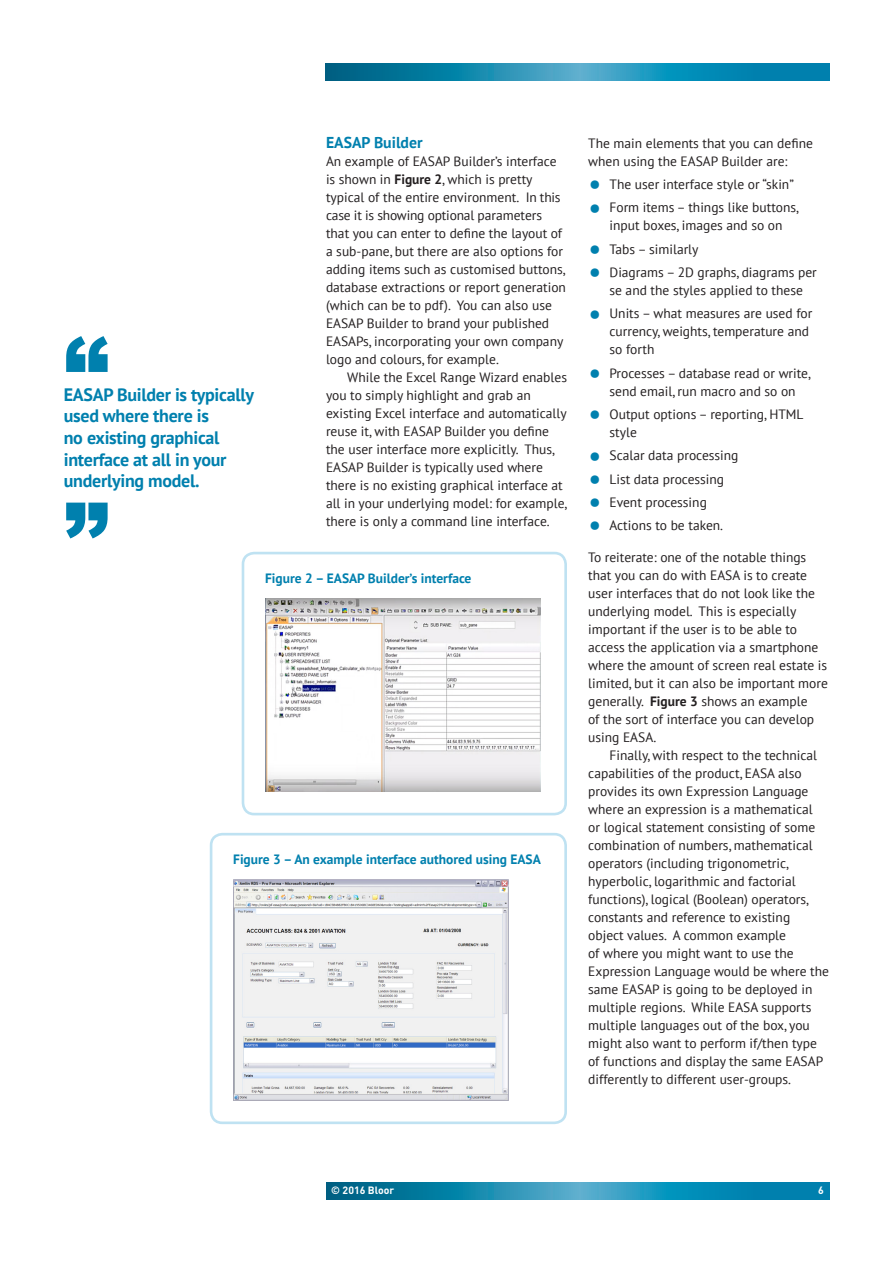
<style>
.page{position:relative;width:893px;height:1263px;background:#fff}
.page>*{position:absolute;margin:0;border:0;box-sizing:border-box;transform-origin:0 0}
.Chapter_Head{font:900 90px "Arial";color:#0080ae}
.BLOOR_PULL_QUOTE_12{font:700 18px/21.6px "PT Sans";letter-spacing:-.015em;color:#0080ae}
.BLOOR_SUBHEAD_10_5_1{font:700 15.75px "PT Sans";color:#0080ae}
.BLOOR_BODY_INDENT_4m{font:13.5px/18px "PT Sans";color:#231f20}
.BLOOR_FIGURE_CAPTION{font:700 13.5px "PT Sans";color:#0080ae}
.t1{font:700 10.5px "DIN";color:#fff}
.s1{font-weight:700}
.s2{font-size:30px;color:#0080ae}
</style>
<div class="page">
<svg style="left:326px;top:64px;width:503px;height:17px"></svg>
<svg style="left:326px;top:1182px;width:503px;height:17px"></svg>
<div style="left:242px;top:552px;width:325px;height:263px;border:3px solid #bfe2f2;border-radius:11px"></div>
<img style="left:265px;top:598px;width:275px;height:193px">
<div style="left:210px;top:833px;width:357px;height:291px;border:3px solid #bfe2f2;border-radius:11px"></div>
<img style="left:233px;top:880px;width:276px;height:220px">
<p class="Chapter_Head" style="left:64px;top:304px;width:46px">“</p>
<p class="BLOOR_PULL_QUOTE_12" style="left:64px;top:383px;width:192px">EASAP Builder is typically used where there is<br>no existing graphical interface at all in your underlying model.</p>
<p class="Chapter_Head" style="left:64px;top:471px;width:46px">”</p>
<p class="BLOOR_SUBHEAD_10_5_1" style="left:326px;top:132px;width:98px">EASAP Builder</p>
<p class="BLOOR_BODY_INDENT_4m" style="left:326px;top:152px;width:241px">An example of EASAP Builder’s interface is shown in <span class="s1">Figure 2</span>, which is pretty typical of the entire environment. In this case it is showing optional parameters that you can enter to define the layout of a sub-pane, but there are also options for adding items such as customised buttons, database extractions or report generation (which can be to pdf). You can also use EASAP Builder to brand your published EASAPs, incorporating your own company logo and colours, for example.</p>
<p class="BLOOR_BODY_INDENT_4m" style="left:326px;top:368px;width:243px;text-indent:21px">While the Excel Range Wizard enables you to simply highlight and grab an existing Excel interface and automatically reuse it, with EASAP Builder you define the user interface more explicitly. Thus, EASAP Builder is typically used where there is no existing graphical interface at all in your underlying model: for example, there is only a command line interface.</p>
<p class="BLOOR_FIGURE_CAPTION" style="left:265px;top:569px;width:208px">Figure 2 – EASAP Builder’s interface</p>
<p class="BLOOR_FIGURE_CAPTION" style="left:233px;top:850px;width:309px">Figure 3 – An example interface authored using EASA</p>
<p class="BLOOR_BODY_INDENT_4m" style="left:588px;top:134px;width:226px">The main elements that you can define when using the EASAP Builder are:</p>
<p class="BLOOR_BODY_INDENT_4m" style="left:588px;top:175px;width:207px"><span class="s2">•</span> The user interface style or “skin”</p>
<p class="BLOOR_BODY_INDENT_4m" style="left:588px;top:198px;width:212px;text-align:center"><span class="s2">•</span> Form items – things like buttons, input boxes, images and so on</p>
<p class="BLOOR_BODY_INDENT_4m" style="left:588px;top:240px;width:112px"><span class="s2">•</span> Tabs – similarly</p>
<p class="BLOOR_BODY_INDENT_4m" style="left:588px;top:263px;width:230px;text-align:center"><span class="s2">•</span> Diagrams – 2D graphs, diagrams per se and the styles applied to these</p>
<p class="BLOOR_BODY_INDENT_4m" style="left:609px;top:304px;width:204px;text-indent:-21px"><span class="s2">•</span> Units – what measures are used for currency, weights, temperature and so forth</p>
<p class="BLOOR_BODY_INDENT_4m" style="left:588px;top:364px;width:224px;text-align:center"><span class="s2">•</span> Processes – database read or write, send email, run macro and so on</p>
<p class="BLOOR_BODY_INDENT_4m" style="left:609px;top:405px;width:196px;text-indent:-21px"><span class="s2">•</span> Output options – reporting, HTML style</p>
<p class="BLOOR_BODY_INDENT_4m" style="left:588px;top:446px;width:152px"><span class="s2">•</span> Scalar data processing</p>
<p class="BLOOR_BODY_INDENT_4m" style="left:588px;top:469px;width:137px"><span class="s2">•</span> List data processing</p>
<p class="BLOOR_BODY_INDENT_4m" style="left:588px;top:493px;width:120px"><span class="s2">•</span> Event processing</p>
<p class="BLOOR_BODY_INDENT_4m" style="left:588px;top:516px;width:136px"><span class="s2">•</span> Actions to be taken.</p>
<p class="BLOOR_BODY_INDENT_4m" style="left:588px;top:548px;width:241px">To reiterate: one of the notable things that you can do with EASA is to create user interfaces that do not look like the underlying model. This is especially important if the user is to be able to access the application via a smartphone where the amount of screen real estate is limited, but it can also be important more generally. <span class="s1">Figure 3</span> shows an example<br>of the sort of interface you can develop using EASA.</p>
<p class="BLOOR_BODY_INDENT_4m" style="left:588px;top:746px;width:242px;text-indent:21px">Finally, with respect to the technical capabilities of the product, EASA also provides its own Expression Language where an expression is a mathematical<br>or logical statement consisting of some combination of numbers, mathematical operators (including trigonometric, hyperbolic, logarithmic and factorial functions), logical (Boolean) operators, constants and reference to existing object values. A common example<br>of where you might want to use the Expression Language would be where the same EASAP is going to be deployed in multiple regions. While EASA supports multiple languages out of the box, you might also want to perform if/then type of functions and display the same EASAP differently to different user-groups.</p>
<p class="t1" style="left:331px;top:1184px;width:65px">© 2016 Bloor</p>
<p class="t1" style="left:818px;top:1184px;width:7px">6</p>
</div>
